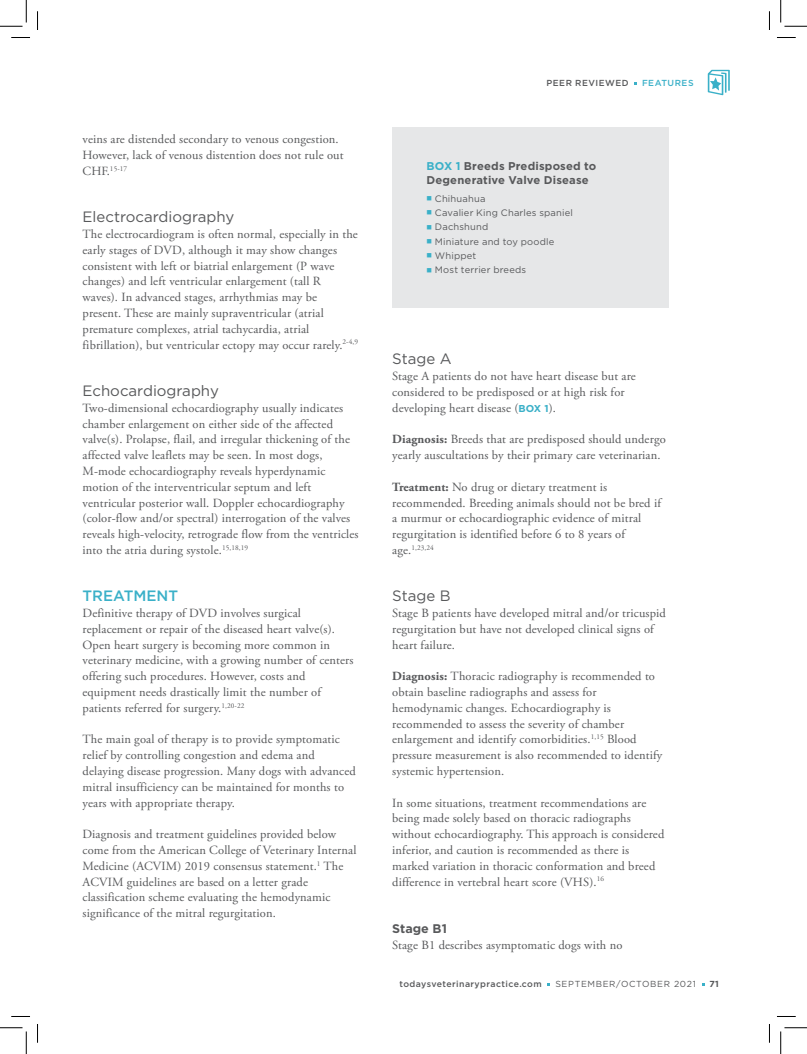
<style>
.page{position:relative;width:807px;height:1054px;background:#fff}
.page>*{position:absolute;margin:0;border:0;box-sizing:border-box;transform-origin:0 0}
.t1{font:15px "Gotham";color:#58595b}
.t2{font:500 15px "Gotham";color:#3ab0c8}
.t3{font:12.5px/15.8px "Adobe Garamond Pro";letter-spacing:.01em;color:#58595b}
.t4{font:700 12.5px "Gotham";color:#58595b}
.t5{font:700 11.25px/13.8px "Gotham";letter-spacing:.015em;color:#58595b}
.t6{font:9.38px "Gotham";letter-spacing:.02em;color:#58595b}
.t7{font:500 8.75px "Gotham";letter-spacing:.05em;color:#58595b}
.t8{font:8.75px "Gotham";letter-spacing:.075em;color:#58595b}
.t9{font:500 8.75px "Gotham";letter-spacing:.06em;color:#3ab0c8}
.t10{font:700 8.75px "Gotham";color:#58595b}
.t11{font:7.25px "Adobe Garamond Pro";letter-spacing:.01em;color:#58595b}
.s1{font-size:12.5px}
.s2{color:#3ab0c8}
.s3{font-family:"Gotham";font-weight:700;font-size:10px;color:#3ab0c8}
.s4{font-weight:700}
</style>
<div class="page">
<svg style="left:707px;top:70px;width:22px;height:25px"></svg>
<div style="left:392px;top:127px;width:276px;height:181px;background:#e6e7e8"></div>
<svg style="left:11px;top:37px;width:19px;height:1px"></svg>
<svg style="left:777px;top:37px;width:18px;height:1px"></svg>
<svg style="left:11px;top:1016px;width:19px;height:1px"></svg>
<svg style="left:777px;top:1016px;width:18px;height:1px"></svg>
<svg style="left:37px;top:11px;width:1px;height:19px"></svg>
<svg style="left:37px;top:1024px;width:1px;height:18px"></svg>
<svg style="left:769px;top:11px;width:1px;height:19px"></svg>
<svg style="left:769px;top:1024px;width:1px;height:18px"></svg>
<svg style="left:0;top:0;width:27px;height:27px"></svg>
<svg style="left:0;top:1027px;width:27px;height:27px"></svg>
<svg style="left:780px;top:0;width:26px;height:27px"></svg>
<svg style="left:780px;top:1027px;width:26px;height:27px"></svg>
<p class="t3" style="left:82px;top:133px;width:262px">veins are distended secondary to venous congestion.<br>However, lack of venous distention does not rule out</p>
<p class="t11" style="left:82px;top:166px;width:46px"><span class="s1">CHF.</span>15-17</p>
<p class="t1" style="left:82px;top:210px;width:153px">Electrocardiography</p>
<p class="t3" style="left:82px;top:227px;width:277px">The electrocardiogram is often normal, especially in the early stages of DVD, although it may show changes consistent with left or biatrial enlargement (P wave changes) and left ventricular enlargement (tall R waves). In advanced stages, arrhythmias may be present. These are mainly supraventricular (atrial premature complexes, atrial tachycardia, atrial fibrillation), but ventricular ectopy may occur rarely.<sup>2-4,9</sup></p>
<p class="t1" style="left:82px;top:384px;width:138px">Echocardiography</p>
<p class="t3" style="left:82px;top:401px;width:277px">Two-dimensional echocardiography usually indicates chamber enlargement on either side of the affected valve(s). Prolapse, flail, and irregular thickening of the affected valve leaflets may be seen. In most dogs, M-mode echocardiography reveals hyperdynamic motion of the interventricular septum and left ventricular posterior wall. Doppler echocardiography (color-flow and/or spectral) interrogation of the valves reveals high-velocity, retrograde flow from the ventricles into the atria during systole.<sup>15,18,19</sup></p>
<p class="t2" style="left:82px;top:589px;width:97px">TREATMENT</p>
<p class="t3" style="left:82px;top:606px;width:272px">Definitive therapy of DVD involves surgical replacement or repair of the diseased heart valve(s).<br>Open heart surgery is becoming more common in veterinary medicine, with a growing number of centers offering such procedures. However, costs and equipment needs drastically limit the number of patients referred for surgery.<sup>1,20-22</sup></p>
<p class="t3" style="left:82px;top:733px;width:274px">The main goal of therapy is to provide symptomatic relief by controlling congestion and edema and delaying disease progression. Many dogs with advanced mitral insufficiency can be maintained for months to years with appropriate therapy.</p>
<p class="t3" style="left:82px;top:827px;width:275px">Diagnosis and treatment guidelines provided below come from the American College of Veterinary Internal Medicine (ACVIM) 2019 consensus statement.<sup>1</sup> The ACVIM guidelines are based on a letter grade classification scheme evaluating the hemodynamic significance of the mitral regurgitation.</p>
<p class="t7" style="left:546px;top:79px;width:84px">PEER REVIEWED</p>
<p class="t9" style="left:641px;top:79px;width:53px">FEATURES</p>
<p class="t5" style="left:426px;top:160px;width:171px"><span class="s2">BOX 1</span> Breeds Predisposed to<br>Degenerative Valve Disease</p>
<p class="t6" style="left:426px;top:194px;width:61px"><span class="s2">■</span> Chihuahua</p>
<p class="t6" style="left:426px;top:208px;width:148px"><span class="s2">■</span> Cavalier King Charles spaniel</p>
<p class="t6" style="left:426px;top:223px;width:63px"><span class="s2">■</span> Dachshund</p>
<p class="t6" style="left:426px;top:237px;width:129px"><span class="s2">■</span> Miniature and toy poodle</p>
<p class="t6" style="left:426px;top:251px;width:51px"><span class="s2">■</span> Whippet</p>
<p class="t6" style="left:426px;top:266px;width:101px"><span class="s2">■</span> Most terrier breeds</p>
<p class="t1" style="left:392px;top:352px;width:61px">Stage A</p>
<p class="t3" style="left:392px;top:369px;width:245px">Stage A patients do not have heart disease but are considered to be predisposed or at high risk for developing heart disease (<span class="s3">BOX 1</span>).</p>
<p class="t3" style="left:392px;top:433px;width:275px"><span class="s4">Diagnosis:</span> Breeds that are predisposed should undergo yearly auscultations by their primary care veterinarian.</p>
<p class="t3" style="left:392px;top:480px;width:270px"><span class="s4">Treatment:</span> No drug or dietary treatment is recommended. Breeding animals should not be bred if a murmur or echocardiographic evidence of mitral regurgitation is identified before 6 to 8 years of</p>
<p class="t11" style="left:392px;top:544px;width:43px"><span class="s1">age.</span>1,23,24</p>
<p class="t1" style="left:392px;top:589px;width:60px">Stage B</p>
<p class="t3" style="left:392px;top:606px;width:275px">Stage B patients have developed mitral and/or tricuspid regurgitation but have not developed clinical signs of heart failure.</p>
<p class="t3" style="left:392px;top:669px;width:271px"><span class="s4">Diagnosis:</span> Thoracic radiography is recommended to obtain baseline radiographs and assess for hemodynamic changes. Echocardiography is recommended to assess the severity of chamber enlargement and identify comorbidities.<sup>1,15</sup> Blood pressure measurement is also recommended to identify systemic hypertension.</p>
<p class="t3" style="left:392px;top:796px;width:273px">In some situations, treatment recommendations are being made solely based on thoracic radiographs without echocardiography. This approach is considered inferior, and caution is recommended as there is marked variation in thoracic conformation and breed difference in vertebral heart score (VHS).<sup>16</sup></p>
<p class="t4" style="left:392px;top:923px;width:56px">Stage B1</p>
<p class="t3" style="left:392px;top:938px;width:232px">Stage B1 describes asymptomatic dogs with no</p>
<p class="t7" style="left:399px;top:980px;width:144px">todaysveterinarypractice.com</p>
<p class="t8" style="left:555px;top:980px;width:142px">SEPTEMBER/OCTOBER 2021</p>
<p class="t10" style="left:709px;top:980px;width:11px">71</p>
</div>
